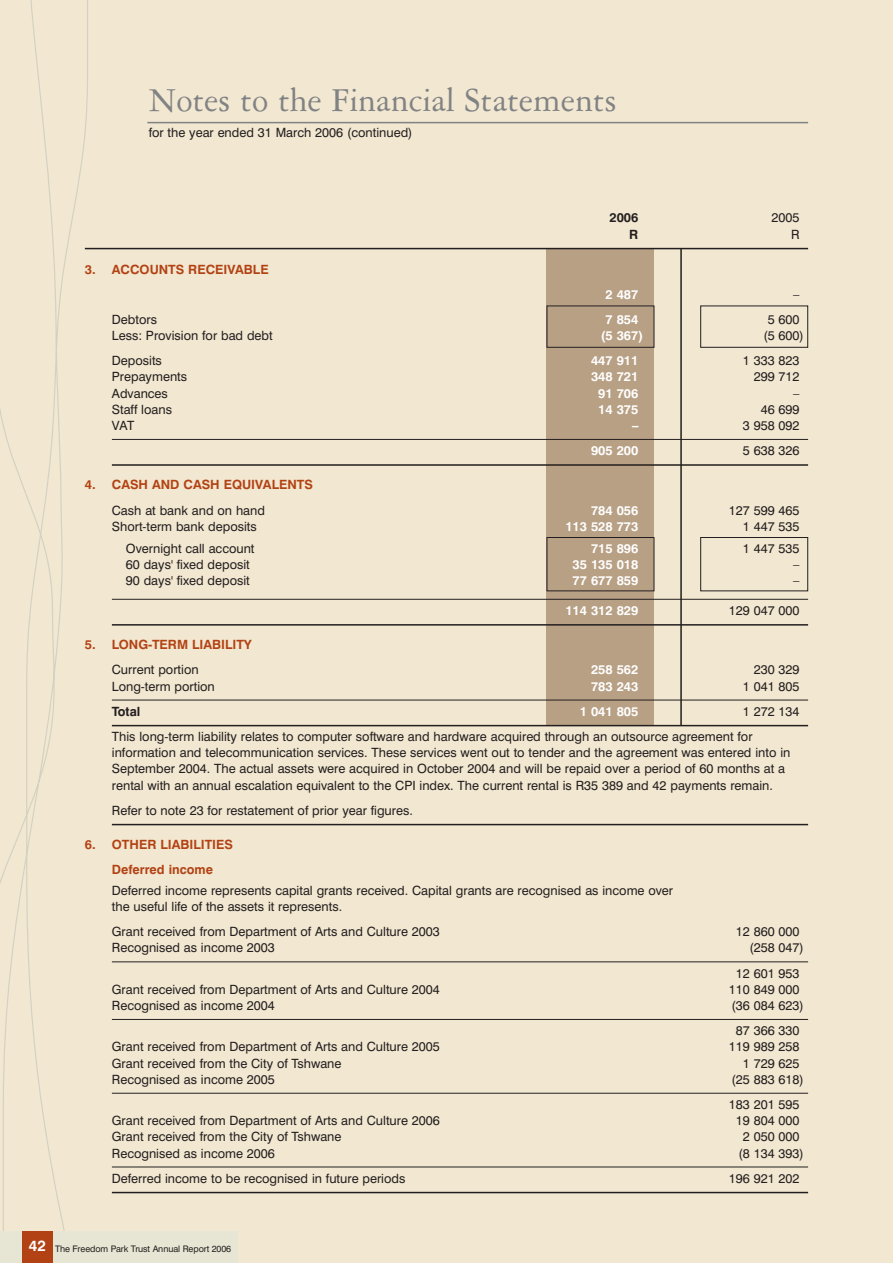
<style>
.page{position:relative;width:893px;height:1263px;background:#fff}
.page>*{position:absolute;margin:0;border:0;box-sizing:border-box;transform-origin:0 0}
.t1{font:36px "American Garamond BT";color:#808284}
.t2{font:12.75px/25.2px "Swiss 721 BT";color:#231f20}
.t3{font:700 12.75px "Swiss 721 BT";color:#fff}
.t4{font:700 12.75px/25.2px "Swiss 721 BT";color:#b24214;text-align:center}
.t5{font:700 12.75px "Swiss 721 BT";color:#231f20}
.t6{font:9px "Swiss 721 BT";letter-spacing:-.01em;color:#231f20}
.s1{font-weight:700;font-size:15px;color:#fff}
</style>
<div class="page">
<div style="left:0;top:0;width:892px;height:1263px;background:#f2e7d0"></div>
<svg style="left:0;top:0;width:308px;height:1263px"></svg>
<hr style="left:147px;top:122px;width:661px;height:1px;background:#808284">
<div style="left:546px;top:248px;width:108px;height:478px;background:#b8a085"></div>
<hr style="left:85px;top:248px;width:723px;height:1px;background:#231f20">
<hr style="left:112px;top:439px;width:696px;height:1px;background:#231f20">
<hr style="left:112px;top:464px;width:696px;height:2px;background:#231f20">
<hr style="left:112px;top:599px;width:696px;height:1px;background:#231f20">
<hr style="left:112px;top:624px;width:696px;height:2px;background:#231f20">
<hr style="left:112px;top:700px;width:696px;height:1px;background:#231f20">
<hr style="left:112px;top:725px;width:696px;height:1px;background:#231f20">
<hr style="left:112px;top:824px;width:696px;height:1px;background:#231f20">
<hr style="left:112px;top:961px;width:696px;height:1px;background:#231f20">
<hr style="left:112px;top:1019px;width:696px;height:1px;background:#231f20">
<hr style="left:112px;top:1093px;width:696px;height:1px;background:#231f20">
<hr style="left:112px;top:1167px;width:696px;height:1px;background:#231f20">
<hr style="left:112px;top:1192px;width:696px;height:1px;background:#231f20">
<hr style="left:680px;top:248px;width:1px;height:478px;background:#231f20">
<div style="left:0;top:1232px;width:237px;height:31px;background:#e7e5d3"></div>
<div style="left:22px;top:1232px;width:30px;height:31px;background:#b24214"></div>
<svg style="left:546px;top:305px;width:262px;height:287px"></svg>
<h1 class="t1" style="left:149px;top:86px;width:469px">Notes to the Financial Statements</h1>
<p class="t2" style="left:149px;top:121px;width:265px">for the year ended 31 March 2006 (continued)</p>
<p class="t4" style="left:85px;top:257px;width:185px">3. ACCOUNTS RECEIVABLE</p>
<p class="t5" style="left:609px;top:212px;width:30px">2006</p>
<p class="t2" style="left:771px;top:206px;width:29px">2005</p>
<p class="t5" style="left:629px;top:229px;width:11px">R</p>
<p class="t2" style="left:791px;top:223px;width:10px">R</p>
<p class="t3" style="left:605px;top:288px;width:34px">2 487</p>
<p class="t2" style="left:793px;top:282px;width:8px">–</p>
<p class="t2" style="left:112px;top:307px;width:47px">Debtors</p>
<p class="t3" style="left:605px;top:313px;width:34px">7 854</p>
<p class="t2" style="left:767px;top:307px;width:33px">5 600</p>
<p class="t2" style="left:112px;top:324px;width:162px">Less: Provision for bad debt</p>
<p class="t3" style="left:600px;top:329px;width:44px">(5 367)</p>
<p class="t2" style="left:763px;top:324px;width:42px">(5 600)</p>
<p class="t2" style="left:112px;top:349px;width:52px">Deposits</p>
<p class="t3" style="left:591px;top:354px;width:49px">447 911</p>
<p class="t2" style="left:743px;top:349px;width:58px">1 333 823</p>
<p class="t2" style="left:112px;top:365px;width:77px">Prepayments</p>
<p class="t3" style="left:591px;top:371px;width:49px">348 721</p>
<p class="t2" style="left:753px;top:365px;width:47px">299 712</p>
<p class="t2" style="left:112px;top:381px;width:57px">Advances</p>
<p class="t3" style="left:598px;top:387px;width:42px">91 706</p>
<p class="t2" style="left:793px;top:381px;width:8px">–</p>
<p class="t2" style="left:112px;top:397px;width:62px">Staff loans</p>
<p class="t3" style="left:598px;top:403px;width:42px">14 375</p>
<p class="t2" style="left:760px;top:397px;width:40px">46 699</p>
<p class="t2" style="left:112px;top:414px;width:24px">VAT</p>
<p class="t3" style="left:632px;top:419px;width:8px">–</p>
<p class="t2" style="left:743px;top:414px;width:58px">3 958 092</p>
<p class="t3" style="left:591px;top:444px;width:49px">905 200</p>
<p class="t2" style="left:743px;top:439px;width:58px">5 638 326</p>
<p class="t4" style="left:85px;top:473px;width:229px">4. CASH AND CASH EQUIVALENTS</p>
<p class="t2" style="left:112px;top:498px;width:155px">Cash at bank and on hand</p>
<p class="t3" style="left:591px;top:504px;width:49px">784 056</p>
<p class="t2" style="left:729px;top:498px;width:72px">127 599 465</p>
<p class="t2" style="left:112px;top:514px;width:146px">Short-term bank deposits</p>
<p class="t3" style="left:565px;top:520px;width:75px">113 528 773</p>
<p class="t2" style="left:743px;top:514px;width:58px">1 447 535</p>
<p class="t2" style="left:126px;top:537px;width:130px">Overnight call account</p>
<p class="t3" style="left:591px;top:542px;width:49px">715 896</p>
<p class="t2" style="left:742px;top:537px;width:58px">1 447 535</p>
<p class="t2" style="left:126px;top:553px;width:125px">60 days' fixed deposit</p>
<p class="t3" style="left:572px;top:558px;width:67px">35 135 018</p>
<p class="t2" style="left:793px;top:553px;width:8px">–</p>
<p class="t2" style="left:126px;top:569px;width:125px">90 days' fixed deposit</p>
<p class="t3" style="left:572px;top:575px;width:67px">77 677 859</p>
<p class="t2" style="left:793px;top:569px;width:8px">–</p>
<p class="t3" style="left:565px;top:604px;width:75px">114 312 829</p>
<p class="t2" style="left:729px;top:599px;width:72px">129 047 000</p>
<p class="t4" style="left:85px;top:633px;width:168px">5. LONG-TERM LIABILITY</p>
<p class="t2" style="left:112px;top:658px;width:88px">Current portion</p>
<p class="t3" style="left:591px;top:664px;width:49px">258 562</p>
<p class="t2" style="left:753px;top:658px;width:47px">230 329</p>
<p class="t2" style="left:112px;top:674px;width:104px">Long-term portion</p>
<p class="t3" style="left:591px;top:680px;width:49px">783 243</p>
<p class="t2" style="left:743px;top:674px;width:58px">1 041 805</p>
<p class="t5" style="left:112px;top:705px;width:30px">Total</p>
<p class="t3" style="left:580px;top:705px;width:60px">1 041 805</p>
<p class="t2" style="left:112px;top:699px;width:689px;text-indent:631px">1 272 134<br>This long-term liability relates to computer software and hardware acquired through an outsource agreement for</p>
<p class="t2" style="left:112px;top:745px;width:680px;line-height:16.2px">information and telecommunication services. These services went out to tender and the agreement was entered into in<br>September 2004. The actual assets were acquired in October 2004 and will be repaid over a period of 60 months at a rental with an annual escalation equivalent to the CPI index. The current rental is R35 389 and 42 payments remain.</p>
<p class="t2" style="left:112px;top:798px;width:302px">Refer to note 23 for restatement of prior year figures.</p>
<p class="t4" style="left:85px;top:833px;width:150px">6. OTHER LIABILITIES<br>Deferred income</p>
<p class="t2" style="left:112px;top:883px;width:563px;line-height:16.2px">Deferred income represents capital grants received. Capital grants are recognised as income over the useful life of the assets it represents.</p>
<p class="t2" style="left:112px;top:920px;width:329px">Grant received from Department of Arts and Culture 2003</p>
<p class="t2" style="left:736px;top:920px;width:65px">12 860 000</p>
<p class="t2" style="left:112px;top:936px;width:164px">Recognised as income 2003</p>
<p class="t2" style="left:736px;top:936px;width:69px;text-indent:14px">(258 047)<br>12 601 953</p>
<p class="t2" style="left:112px;top:977px;width:329px">Grant received from Department of Arts and Culture 2004</p>
<p class="t2" style="left:728px;top:977px;width:72px">110 849 000</p>
<p class="t2" style="left:112px;top:994px;width:164px">Recognised as income 2004</p>
<p class="t2" style="left:731px;top:994px;width:74px;text-align:center">(36 084 623)<br>87 366 330</p>
<p class="t2" style="left:112px;top:1035px;width:329px">Grant received from Department of Arts and Culture 2005</p>
<p class="t2" style="left:728px;top:1035px;width:72px">119 989 258</p>
<p class="t2" style="left:112px;top:1051px;width:231px">Grant received from the City of Tshwane</p>
<p class="t2" style="left:742px;top:1051px;width:58px">1 729 625</p>
<p class="t2" style="left:112px;top:1067px;width:164px">Recognised as income 2005</p>
<p class="t2" style="left:729px;top:1067px;width:76px">(25 883 618)<br>183 201 595</p>
<p class="t2" style="left:112px;top:1109px;width:329px">Grant received from Department of Arts and Culture 2006</p>
<p class="t2" style="left:736px;top:1109px;width:65px">19 804 000</p>
<p class="t2" style="left:112px;top:1125px;width:231px">Grant received from the City of Tshwane</p>
<p class="t2" style="left:742px;top:1125px;width:58px">2 050 000</p>
<p class="t2" style="left:112px;top:1141px;width:164px">Recognised as income 2006</p>
<p class="t2" style="left:738px;top:1141px;width:67px">(8 134 393)</p>
<p class="t2" style="left:112px;top:1166px;width:295px">Deferred income to be recognised in future periods</p>
<p class="t2" style="left:728px;top:1166px;width:72px">196 921 202</p>
<p class="t6" style="left:29px;top:1245px;width:204px"><span class="s1">42</span> The Freedom Park Trust Annual Report 2006</p>
</div>
